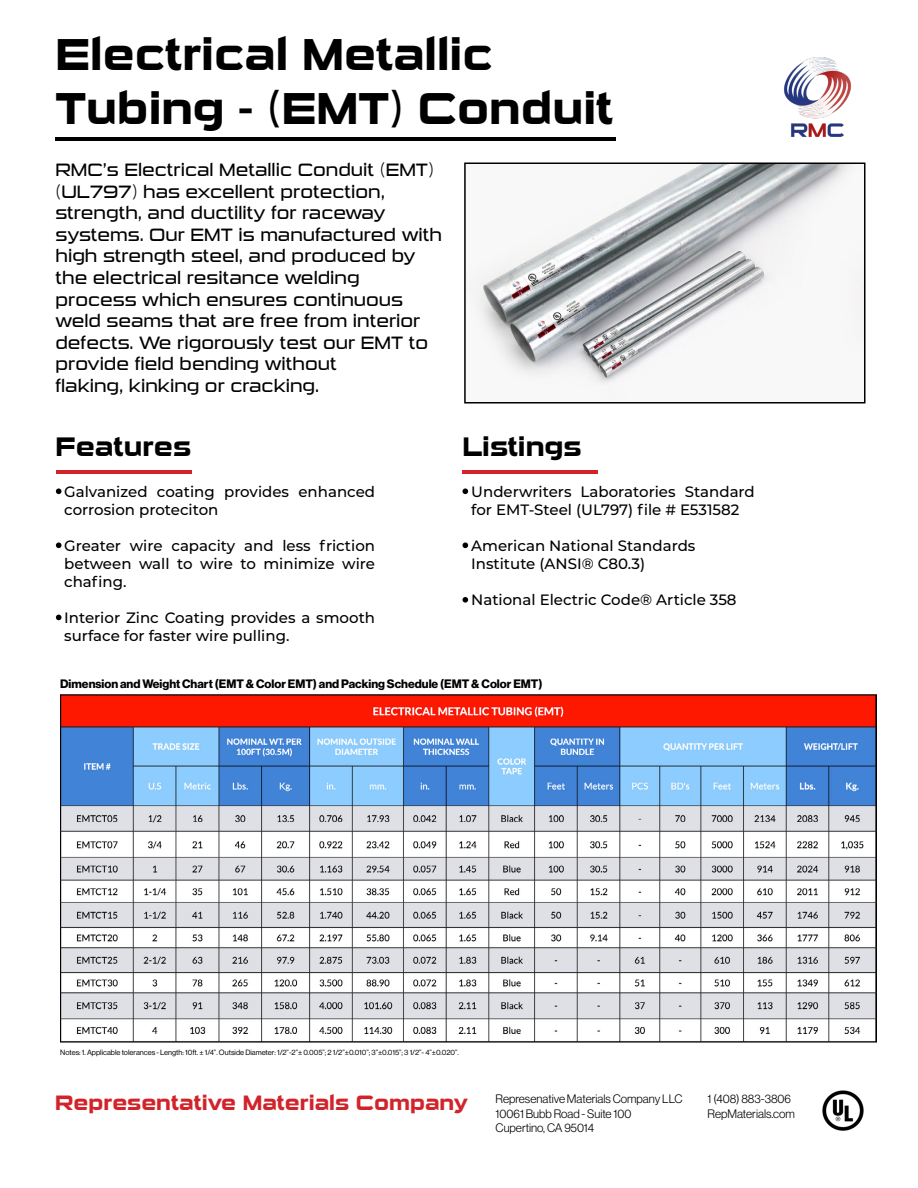
<style>
.page{position:relative;width:918px;height:1188px;background:#fff}
.page>*{position:absolute;margin:0;border:0;box-sizing:border-box;transform-origin:0 0}
.t1{font:700 45px/54px "Sui Generis Rg";color:#000}
.t2{font:700 27px "Sui Generis Rg";color:#000}
.t3{font:700 21px "Sui Generis Rg";color:#d2232a}
.t4{font:18px/21.6px "Sui Generis Bk";color:#000}
.t5{font:500 15px/18px "Montserrat";color:#000}
.t6{font:12px/14.4px "N Haas Grotesk DS Pro 45 Lt";color:#000}
.t7{font:12px "N Haas Grotesk DS Pro 75 Bd";color:#000}
.t8{font:7.5px "N Haas Grotesk DS Pro 55 Rg";color:#000}
</style>
<div class="page">
<img style="left:469px;top:166px;width:394px;height:219px">
<div style="left:464px;top:163px;width:402px;height:241px;border:2px solid #000"></div>
<img style="left:784px;top:58px;width:67px;height:79px">
<hr style="left:55px;top:137px;width:560px;height:4px;background:#000">
<hr style="left:56px;top:470px;width:135px;height:4px;background:#d2232a">
<svg style="left:56px;top:488px;width:6px;height:6px"></svg>
<svg style="left:56px;top:542px;width:6px;height:6px"></svg>
<svg style="left:56px;top:615px;width:6px;height:5px"></svg>
<img style="left:822px;top:1090px;width:42px;height:41px">
<hr style="left:463px;top:470px;width:135px;height:4px;background:#d2232a">
<svg style="left:463px;top:488px;width:5px;height:6px"></svg>
<svg style="left:463px;top:542px;width:5px;height:6px"></svg>
<svg style="left:463px;top:597px;width:5px;height:6px"></svg>
<img style="left:60px;top:694px;width:816px;height:348px">
<h1 class="t1" style="left:56px;top:28px;width:559px">Electrical Metallic<br>Tubing - (EMT) Conduit</h1>
<p class="t4" style="left:56px;top:159px;width:388px">RMC’s Electrical Metallic Conduit (EMT) (UL797) has excellent protection, strength, and ductility for raceway systems. Our EMT is manufactured with high strength steel, and produced by the electrical resitance welding process which ensures continuous weld seams that are free from interior defects. We rigorously test our EMT to provide field bending without<br>flaking, kinking or cracking.</p>
<h2 class="t2" style="left:56px;top:431px;width:137px">Features</h2>
<p class="t5" style="left:64px;top:482px;width:312px">Galvanized coating provides enhanced corrosion proteciton</p>
<p class="t5" style="left:64px;top:536px;width:312px;text-align:justify">Greater wire capacity and less friction between wall to wire to minimize wire chafing.</p>
<p class="t5" style="left:64px;top:608px;width:312px">Interior Zinc Coating provides a smooth surface for faster wire pulling.</p>
<h2 class="t2" style="left:462px;top:431px;width:121px">Listings</h2>
<p class="t5" style="left:471px;top:482px;width:285px">Underwriters Laboratories Standard for EMT-Steel (UL797) file # E531582</p>
<p class="t5" style="left:471px;top:536px;width:226px">American National Standards<br>Institute (ANSI® C80.3)</p>
<p class="t5" style="left:471px;top:590px;width:267px">National Electric Code® Article 358</p>
<p class="t7" style="left:60px;top:677px;width:484px">Dimension and Weight Chart (EMT &amp; Color EMT) and Packing Schedule (EMT &amp; Color EMT)</p>
<p class="t8" style="left:60px;top:1048px;width:400px">Notes: 1. Applicable tolerances - Length: 10ft. ± 1/4”. Outside Diameter: 1/2”-2”± 0.005”; 2 1/2”±0.010”; 3”±0.015”; 3 1/2”- 4”±0.020”.</p>
<p class="t3" style="left:55px;top:1090px;width:414px">Representative Materials Company</p>
<p class="t6" style="left:496px;top:1092px;width:189px">Represenative Materials Company LLC<br>10061 Bubb Road - Suite 100<br>Cupertino, CA 95014</p>
<p class="t6" style="left:708px;top:1092px;width:89px">1 (408) 883-3806<br>RepMaterials.com</p>
</div>
